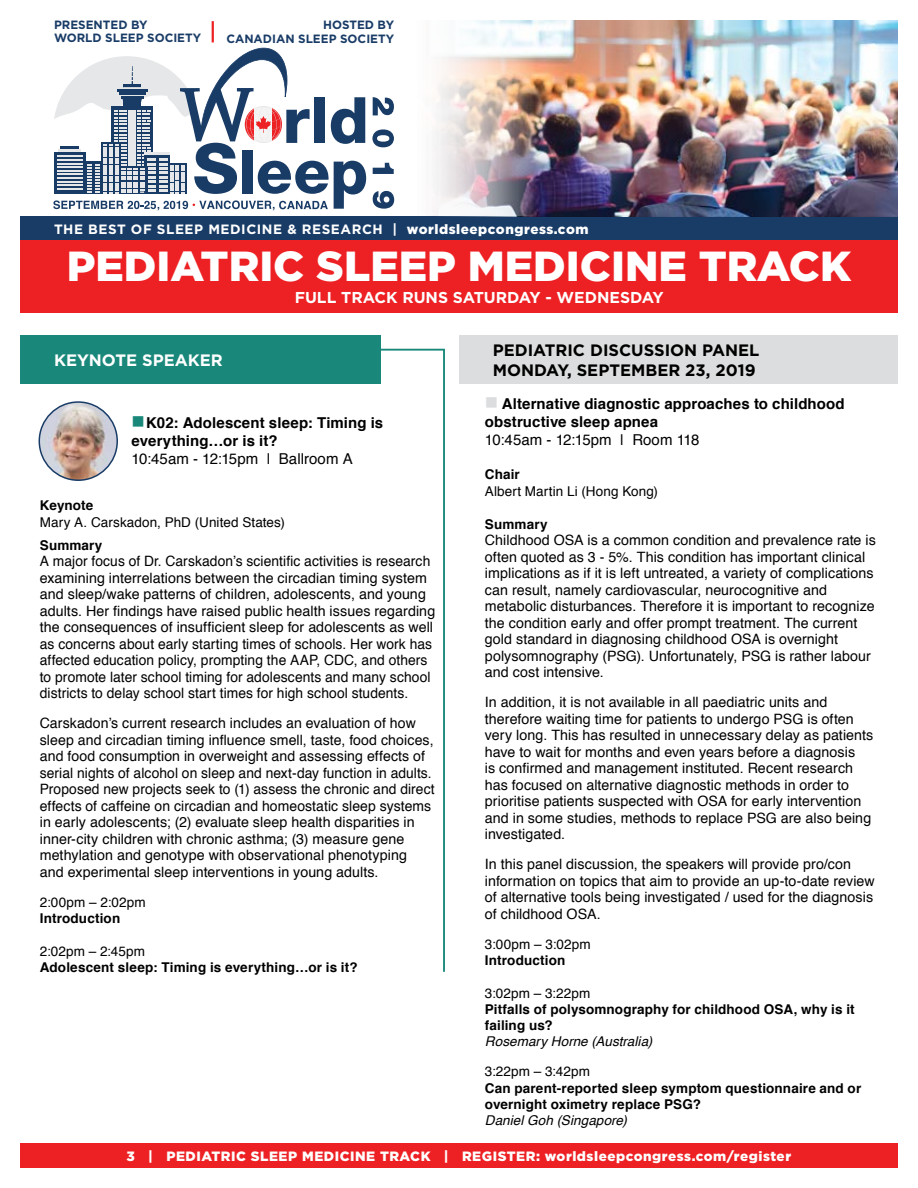
<style>
.page{position:relative;width:918px;height:1188px;background:#fff}
.page>*{position:absolute;margin:0;border:0;box-sizing:border-box;transform-origin:0 0}
.t1{font:900 42px "Gotham";color:#fff}
.t2{font:700 16.5px/19.8px "Gotham";color:#000}
.t3{font:700 16.5px "Gotham";color:#fff}
.t4{font:700 15.75px "Gotham";color:#fff}
.t5{font:700 15px/18px "Helvetica";letter-spacing:.005em;color:#000}
.t6{font:15px "Helvetica";letter-spacing:.005em;color:#000}
.t7{font:14.25px/16.5px "Helvetica";letter-spacing:.005em;color:#000}
.t8{font:700 13.5px/16.2px "Helvetica";letter-spacing:.01em;color:#000}
.t9{font:13.5px "Helvetica";letter-spacing:.01em;color:#000}
.t10{font:900 13.5px "Gotham";letter-spacing:.04em;color:#fff}
.t11{font:700 13.5px "Gotham";letter-spacing:.04em;color:#fff}
.t12{font:italic 13.5px "Helvetica";letter-spacing:.005em;color:#000}
.t13{font:700 12px/13.5px "Gotham";color:#193c67}
.s1{font-weight:900}
.s2{color:#19887a}
.s3{color:#dcddde}
</style>
<div class="page">
<div style="left:20px;top:216px;width:878px;height:25px;background:#193c67"></div>
<div style="left:20px;top:240px;width:878px;height:73px;background:#ed2124"></div>
<svg style="left:373px;top:97px;width:21px;height:18px"></svg>
<svg style="left:372px;top:129px;width:22px;height:18px"></svg>
<svg style="left:373px;top:163px;width:21px;height:11px"></svg>
<svg style="left:373px;top:191px;width:21px;height:18px"></svg>
<svg style="left:53px;top:47px;width:313px;height:163px"></svg>
<hr style="left:212px;top:21px;width:2px;height:21px;background:#ed2124">
<img style="left:39px;top:402px;width:78px;height:78px;border-radius:39px">
<div style="left:39px;top:401px;width:79px;height:80px;border:2px solid #193c67;border-radius:50%"></div>
<svg style="left:307px;top:348px;width:138px;height:624px"></svg>
<div style="left:20px;top:335px;width:361px;height:48px;background:#19887a"></div>
<div style="left:459px;top:335px;width:438px;height:48px;background:#dcddde"></div>
<div style="left:20px;top:1143px;width:878px;height:25px;background:#ed2124"></div>
<img style="left:433px;top:20px;width:465px;height:196px">
<p class="t13" style="left:54px;top:18px;width:149px">PRESENTED BY<br>WORLD SLEEP SOCIETY</p>
<p class="t13" style="left:226px;top:18px;width:169px;text-align:right">HOSTED BY<br>CANADIAN SLEEP SOCIETY</p>
<p class="t11" style="left:54px;top:220px;width:536px">THE BEST OF SLEEP MEDICINE &amp; RESEARCH | <span class="s1">worldsleepcongress.com</span></p>
<h1 class="t1" style="left:67px;top:237px;width:786px">PEDIATRIC SLEEP MEDICINE TRACK</h1>
<p class="t4" style="left:295px;top:287px;width:371px">FULL TRACK RUNS SATURDAY - WEDNESDAY</p>
<p class="t3" style="left:54px;top:349px;width:170px">KEYNOTE SPEAKER</p>
<p class="t5" style="left:131px;top:414px;width:253px"><span class="s2">■</span>K02: Adolescent sleep: Timing is everything…or is it?</p>
<p class="t6" style="left:131px;top:448px;width:223px">10:45am - 12:15pm | Ballroom A</p>
<p class="t8" style="left:40px;top:498px;width:55px">Keynote</p>
<p class="t9" style="left:40px;top:511px;width:247px">Mary A. Carskadon, PhD (United States)</p>
<p class="t8" style="left:40px;top:537px;width:64px">Summary</p>
<p class="t7" style="left:40px;top:553px;width:397px">A major focus of Dr. Carskadon’s scientific activities is research examining interrelations between the circadian timing system and sleep/wake patterns of children, adolescents, and young adults. Her findings have raised public health issues regarding the consequences of insufficient sleep for adolescents as well as concerns about early starting times of schools. Her work has affected education policy, prompting the AAP, CDC, and others to promote later school timing for adolescents and many school districts to delay school start times for high school students.</p>
<p class="t7" style="left:40px;top:715px;width:396px">Carskadon’s current research includes an evaluation of how sleep and circadian timing influence smell, taste, food choices, and food consumption in overweight and assessing effects of serial nights of alcohol on sleep and next-day function in adults.<br>Proposed new projects seek to (1) assess the chronic and direct effects of caffeine on circadian and homeostatic sleep systems in early adolescents; (2) evaluate sleep health disparities in inner-city children with chronic asthma; (3) measure gene methylation and genotype with observational phenotyping<br>and experimental sleep interventions in young adults.</p>
<p class="t9" style="left:40px;top:891px;width:107px">2:00pm – 2:02pm</p>
<p class="t8" style="left:40px;top:910px;width:82px">Introduction</p>
<p class="t9" style="left:40px;top:941px;width:107px">2:02pm – 2:45pm</p>
<p class="t8" style="left:40px;top:959px;width:319px">Adolescent sleep: Timing is everything…or is it?</p>
<p class="t2" style="left:493px;top:340px;width:268px">PEDIATRIC DISCUSSION PANEL<br>MONDAY, SEPTEMBER 23, 2019</p>
<p class="t5" style="left:485px;top:395px;width:361px"><span class="s3">■</span> Alternative diagnostic approaches to childhood obstructive sleep apnea</p>
<p class="t6" style="left:485px;top:428px;width:216px">10:45am - 12:15pm | Room 118</p>
<p class="t8" style="left:485px;top:467px;width:37px">Chair</p>
<p class="t9" style="left:485px;top:481px;width:175px">Albert Martin Li (Hong Kong)</p>
<p class="t8" style="left:485px;top:516px;width:64px">Summary</p>
<p class="t7" style="left:485px;top:532px;width:392px">Childhood OSA is a common condition and prevalence rate is often quoted as 3 - 5%. This condition has important clinical implications as if it is left untreated, a variety of complications can result, namely cardiovascular, neurocognitive and metabolic disturbances. Therefore it is important to recognize the condition early and offer prompt treatment. The current gold standard in diagnosing childhood OSA is overnight polysomnography (PSG). Unfortunately, PSG is rather labour and cost intensive.</p>
<p class="t7" style="left:485px;top:694px;width:390px">In addition, it is not available in all paediatric units and therefore waiting time for patients to undergo PSG is often very long. This has resulted in unnecessary delay as patients have to wait for months and even years before a diagnosis<br>is confirmed and management instituted. Recent research has focused on alternative diagnostic methods in order to prioritise patients suspected with OSA for early intervention and in some studies, methods to replace PSG are also being investigated.</p>
<p class="t7" style="left:485px;top:856px;width:391px">In this panel discussion, the speakers will provide pro/con information on topics that aim to provide an up-to-date review of alternative tools being investigated / used for the diagnosis of childhood OSA.</p>
<p class="t9" style="left:485px;top:933px;width:107px">3:00pm – 3:02pm</p>
<p class="t8" style="left:485px;top:952px;width:82px">Introduction</p>
<p class="t9" style="left:485px;top:983px;width:107px">3:02pm – 3:22pm</p>
<p class="t8" style="left:485px;top:1001px;width:371px">Pitfalls of polysomnography for childhood OSA, why is it failing us?</p>
<p class="t12" style="left:485px;top:1031px;width:169px">Rosemary Horne (Australia)</p>
<p class="t9" style="left:485px;top:1061px;width:107px">3:22pm – 3:42pm</p>
<p class="t8" style="left:485px;top:1080px;width:378px">Can parent-reported sleep symptom questionnaire and or overnight oximetry replace PSG?</p>
<p class="t12" style="left:485px;top:1110px;width:144px">Daniel Goh (Singapore)</p>
<p class="t10" style="left:127px;top:1147px;width:666px">3 | PEDIATRIC SLEEP MEDICINE TRACK | REGISTER: worldsleepcongress.com/register</p>
</div>
